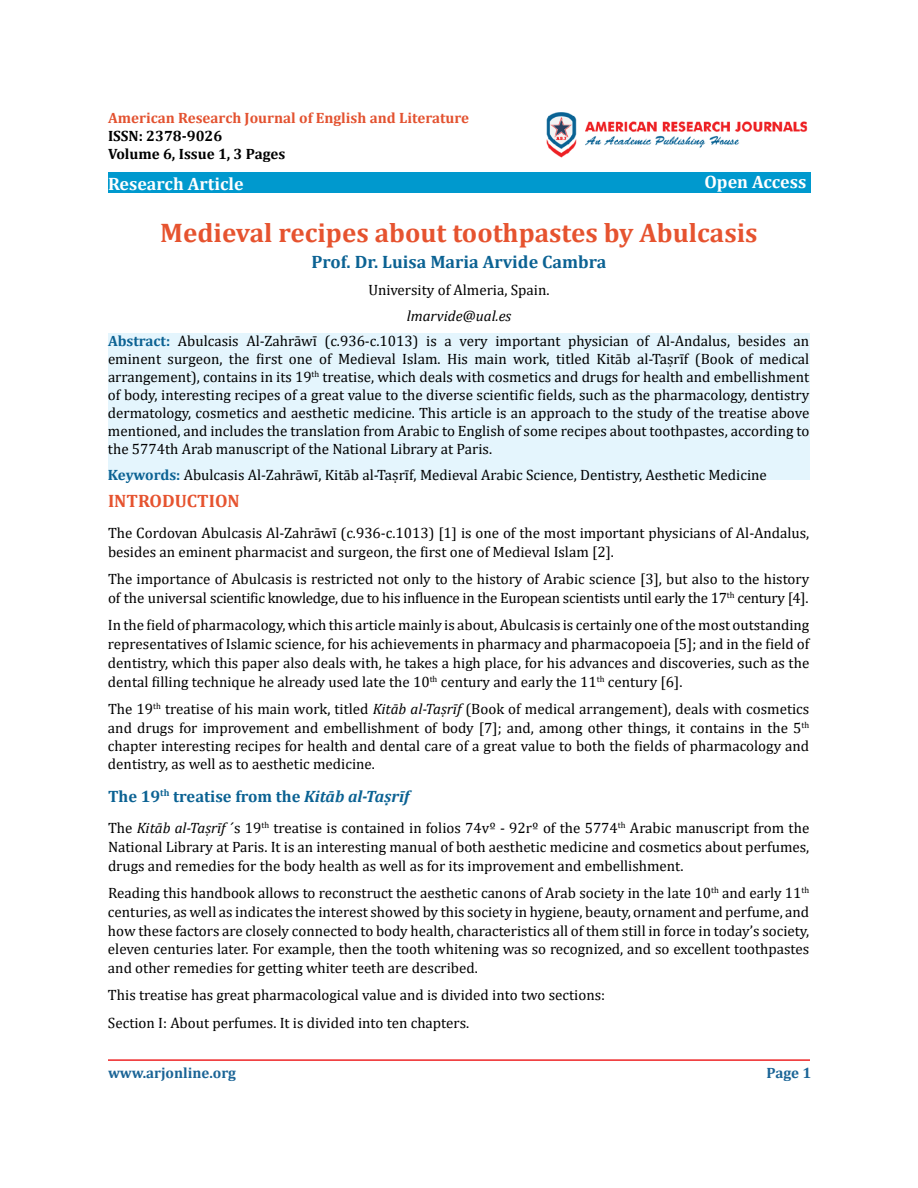
<style>
.page{position:relative;width:918px;height:1188px;background:#fff}
.page>*{position:absolute;margin:0;border:0;box-sizing:border-box;transform-origin:0 0}
.t1{font:700 27px "Cambria";color:#e6532f}
.t2{font:700 18px "Cambria";color:#0b6293}
.t3{font:700 18px "Cambria";color:#fff}
.t4{font:700 18px "Cambria";color:#e6532f}
.t5{font:700 16.5px "Cambria";color:#0b6293}
.t6{font:15px/18.8px "Cambria";color:#000;text-align:justify}
.t7{font:700 15px "Cambria";color:#e35230}
.t8{font:700 15px/18px "Cambria";color:#000}
.t9{font:700 15px "Cambria";color:#1a6496}
.s1{font-style:italic}
.s2{font-weight:700;color:#0b6293}
</style>
<div class="page">
<div style="left:108px;top:172px;width:703px;height:21px;background:#0099ce"></div>
<hr style="left:108px;top:1059px;width:702px;height:2px;background:#ee2526">
<img style="left:546px;top:112px;width:262px;height:46px">
<div style="left:108px;top:334px;width:701px;height:146px;background:#e4f5fd"></div>
<p class="t7" style="left:108px;top:107px;width:363px">American Research Journal of English and Literature</p>
<p class="t8" style="left:108px;top:126px;width:179px">ISSN: 2378-9026<br>Volume 6, Issue 1, 3 Pages</p>
<p class="t3" style="left:108px;top:171px;width:137px">Research Article</p>
<p class="t3" style="left:704px;top:169px;width:103px">Open Access</p>
<h1 class="t1" style="left:160px;top:214px;width:599px">Medieval recipes about toothpastes by Abulcasis</h1>
<p class="t2" style="left:311px;top:249px;width:297px">Prof. Dr. Luisa Maria Arvide Cambra</p>
<p class="t6" style="left:368px;top:280px;width:183px">University of Almeria, Spain.</p>
<p class="t6" style="left:108px;top:304px;width:703px;line-height:24.5px;text-align:center"><span class="s1">lmarvide@ual.es<br></span><span class="s2">Abstract:</span> Abulcasis Al-Zahrāwī (c.936-c.1013) is a very important physician of Al-Andalus, besides an</p>
<p class="t6" style="left:108px;top:349px;width:703px;line-height:18px">eminent surgeon, the first one of Medieval Islam. His main work, titled Kitāb al-Taṣrīf (Book of medical arrangement), contains in its 19<sup>th</sup> treatise, which deals with cosmetics and drugs for health and embellishment of body, interesting recipes of a great value to the diverse scientific fields, such as the pharmacology, dentistry dermatology, cosmetics and aesthetic medicine. This article is an approach to the study of the treatise above mentioned, and includes the translation from Arabic to English of some recipes about toothpastes, according to the 5774th Arab manuscript of the National Library at Paris.</p>
<p class="t6" style="left:108px;top:465px;width:660px"><span class="s2">Keywords:</span> Abulcasis Al-Zahrāwī, Kitāb al-Taṣrīf, Medieval Arabic Science, Dentistry, Aesthetic Medicine</p>
<p class="t4" style="left:108px;top:488px;width:133px">INTRODUCTION</p>
<p class="t6" style="left:108px;top:524px;width:703px">The Cordovan Abulcasis Al-Zahrāwī (c.936-c.1013) [1] is one of the most important physicians of Al-Andalus, besides an eminent pharmacist and surgeon, the first one of Medieval Islam [2].</p>
<p class="t6" style="left:108px;top:570px;width:703px">The importance of Abulcasis is restricted not only to the history of Arabic science [3], but also to the history of the universal scientific knowledge, due to his influence in the European scientists until early the 17<sup>th</sup> century [4].</p>
<p class="t6" style="left:108px;top:616px;width:703px">In the field of pharmacology, which this article mainly is about, Abulcasis is certainly one of the most outstanding representatives of Islamic science, for his achievements in pharmacy and pharmacopoeia [5]; and in the field of dentistry, which this paper also deals with, he takes a high place, for his advances and discoveries, such as the dental filling technique he already used late the 10<sup>th</sup> century and early the 11<sup>th</sup> century [6].</p>
<p class="t6" style="left:108px;top:699px;width:703px">The 19<sup>th</sup> treatise of his main work, titled <span class="s1">Kitāb al-Taṣrīf</span> (Book of medical arrangement), deals with cosmetics and drugs for improvement and embellishment of body [7]; and, among other things, it contains in the 5<sup>th </sup>chapter interesting recipes for health and dental care of a great value to both the fields of pharmacology and dentistry, as well as to aesthetic medicine.</p>
<p class="t5" style="left:108px;top:785px;width:303px">The 19<sup>th</sup> treatise from the <span class="s1">Kitāb al-Taṣrīf</span></p>
<p class="t6" style="left:108px;top:819px;width:703px">The <span class="s1">Kitāb al-Taṣrīf</span> ´s 19<sup>th</sup> treatise is contained in folios 74vº - 92rº of the 5774<sup>th</sup> Arabic manuscript from the National Library at Paris. It is an interesting manual of both aesthetic medicine and cosmetics about perfumes, drugs and remedies for the body health as well as for its improvement and embellishment.</p>
<p class="t6" style="left:108px;top:884px;width:703px">Reading this handbook allows to reconstruct the aesthetic canons of Arab society in the late 10<sup>th</sup> and early 11<sup>th </sup>centuries, as well as indicates the interest showed by this society in hygiene, beauty, ornament and perfume, and how these factors are closely connected to body health, characteristics all of them still in force in today’s society, eleven centuries later. For example, then the tooth whitening was so recognized, and so excellent toothpastes and other remedies for getting whiter teeth are described.</p>
<p class="t6" style="left:108px;top:982px;width:499px;line-height:27.3px">This treatise has great pharmacological value and is divided into two sections:<br>Section I: About perfumes. It is divided into ten chapters.</p>
<p class="t9" style="left:108px;top:1062px;width:130px">www.arjonline.org</p>
<p class="t9" style="left:767px;top:1062px;width:46px">Page 1</p>
</div>
